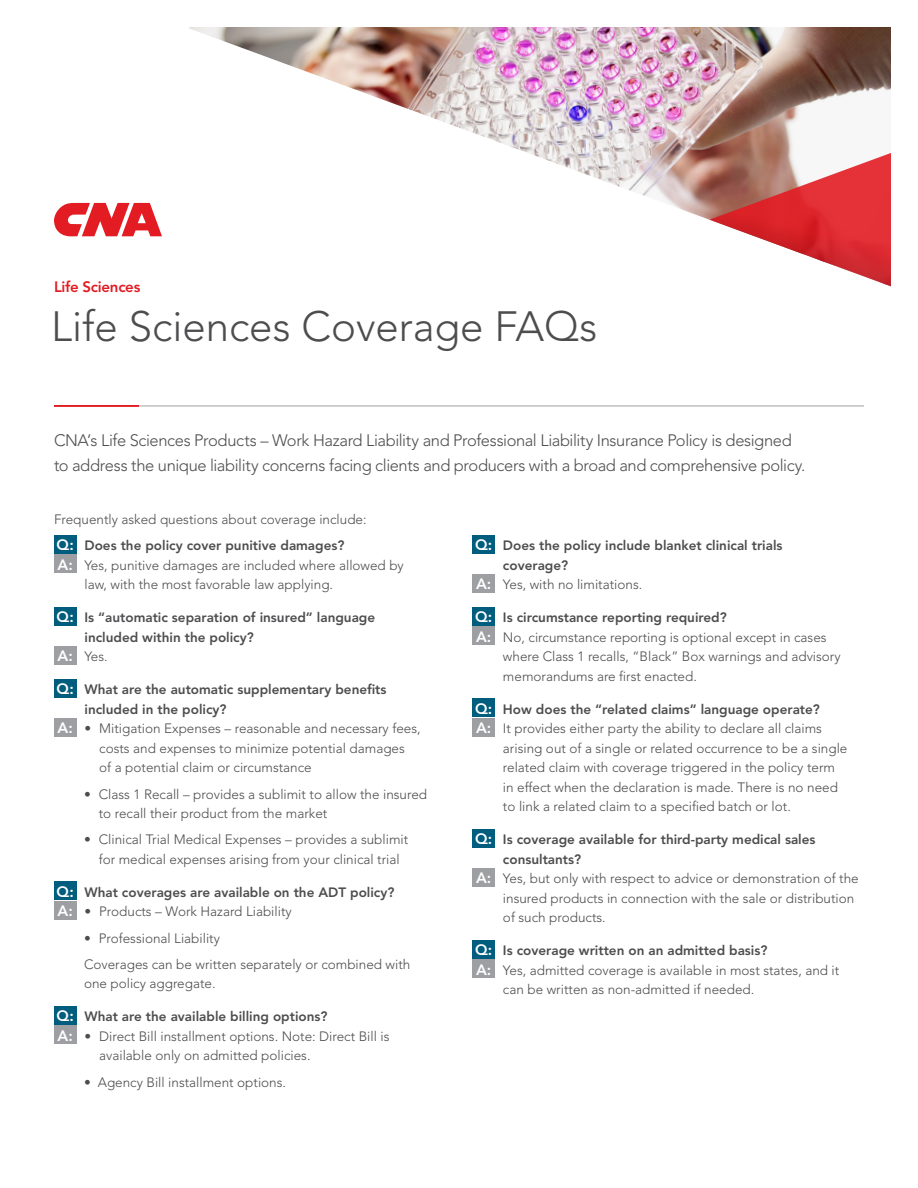
<style>
.page{position:relative;width:918px;height:1188px;background:#fff}
.page>*{position:absolute;margin:0;border:0;box-sizing:border-box;transform-origin:0 0}
.t1{font:300 42px "Avenir LT Std";color:#4d4d4f}
.t2{font:300 16.5px/24.6px "Avenir LT Std";letter-spacing:-.025em;color:#4d4d4f}
.t3{font:800 15px "Avenir LT Std";letter-spacing:-.015em;color:#e31b23}
.t4{font:300 13.5px/19.5px "Avenir LT Std";color:#4d4d4f}
.t5{font:800 13.5px/19.5px "Avenir LT Std";color:#4d4d4f}
.s1{font-weight:800;font-size:15px;color:#fff}
.s2{font-weight:800}
.s3{font-size:15px;color:#fff}
.s4{font-weight:300}
</style>
<div class="page">
<svg style="left:54px;top:203px;width:108px;height:33px"></svg>
<hr style="left:54px;top:406px;width:810px;height:1px;background:#9fa1a4">
<hr style="left:54px;top:405px;width:85px;height:2px;background:#e31b23">
<div style="left:54px;top:535px;width:22px;height:18px;background:#005d7e"></div>
<div style="left:54px;top:555px;width:22px;height:18px;background:#9d9fa2"></div>
<div style="left:54px;top:607px;width:22px;height:18px;background:#005d7e"></div>
<div style="left:54px;top:646px;width:22px;height:18px;background:#9d9fa2"></div>
<div style="left:54px;top:679px;width:22px;height:18px;background:#005d7e"></div>
<div style="left:54px;top:718px;width:22px;height:18px;background:#9d9fa2"></div>
<div style="left:54px;top:882px;width:22px;height:18px;background:#005d7e"></div>
<div style="left:54px;top:901px;width:22px;height:18px;background:#9d9fa2"></div>
<div style="left:54px;top:1006px;width:22px;height:18px;background:#005d7e"></div>
<div style="left:54px;top:1026px;width:22px;height:18px;background:#9d9fa2"></div>
<div style="left:472px;top:535px;width:23px;height:18px;background:#005d7e"></div>
<div style="left:472px;top:574px;width:23px;height:18px;background:#9d9fa2"></div>
<div style="left:472px;top:607px;width:23px;height:18px;background:#005d7e"></div>
<div style="left:472px;top:627px;width:23px;height:18px;background:#9d9fa2"></div>
<div style="left:472px;top:699px;width:23px;height:18px;background:#005d7e"></div>
<div style="left:472px;top:718px;width:23px;height:18px;background:#9d9fa2"></div>
<div style="left:472px;top:829px;width:23px;height:18px;background:#005d7e"></div>
<div style="left:472px;top:868px;width:23px;height:18px;background:#9d9fa2"></div>
<div style="left:472px;top:940px;width:23px;height:18px;background:#005d7e"></div>
<div style="left:472px;top:960px;width:23px;height:18px;background:#9d9fa2"></div>
<img style="left:189px;top:27px;width:702px;height:193px">
<svg style="left:710px;top:153px;width:181px;height:133px"></svg>
<p class="t3" style="left:54px;top:278px;width:88px">Life Sciences</p>
<h1 class="t1" style="left:51px;top:302px;width:548px">Life Sciences Coverage FAQs</h1>
<p class="t2" style="left:54px;top:428px;width:753px">CNA’s Life Sciences Products – Work Hazard Liability and Professional Liability Insurance Policy is designed to address the unique liability concerns facing clients and producers with a broad and comprehensive policy.</p>
<p class="t4" style="left:54px;top:507px;width:314px;line-height:26.2px">Frequently asked questions about coverage include:<br><span class="s1">Q:</span> <span class="s2">Does the policy cover punitive damages?</span></p>
<p class="t4" style="left:84px;top:556px;width:321px;text-indent:-27px"><span class="s1">A:</span> Yes, punitive damages are included where allowed by law, with the most favorable law applying.</p>
<p class="t5" style="left:57px;top:608px;width:320px"><span class="s3">Q:</span> Is “automatic separation of insured” language</p>
<p class="t5" style="left:84px;top:628px;width:171px">included within the policy?</p>
<p class="t4" style="left:58px;top:647px;width:52px"><span class="s1">A:</span> Yes.</p>
<p class="t5" style="left:57px;top:680px;width:331px"><span class="s3">Q:</span> What are the automatic supplementary benefits</p>
<p class="t5" style="left:84px;top:700px;width:144px">included in the policy?</p>
<p class="t4" style="left:58px;top:719px;width:365px"><span class="s1">A:</span> • Mitigation Expenses – reasonable and necessary fees,</p>
<p class="t4" style="left:99px;top:739px;width:307px">costs and expenses to minimize potential damages</p>
<p class="t4" style="left:99px;top:758px;width:214px">of a potential claim or circumstance</p>
<p class="t4" style="left:99px;top:784px;width:330px;text-indent:-15px">• Class 1 Recall – provides a sublimit to allow the insured to recall their product from the market</p>
<p class="t4" style="left:84px;top:830px;width:326px;text-align:center">• Clinical Trial Medical Expenses – provides a sublimit for medical expenses arising from your clinical trial</p>
<p class="t5" style="left:57px;top:883px;width:339px"><span class="s3">Q:</span> What coverages are available on the ADT policy?<br><span class="s3">A:</span> <span class="s4">• Products – Work Hazard Liability</span></p>
<p class="t4" style="left:84px;top:925px;width:328px;line-height:26.2px">• Professional Liability<br>Coverages can be written separately or combined with</p>
<p class="t4" style="left:84px;top:974px;width:133px">one policy aggregate.</p>
<p class="t5" style="left:57px;top:1007px;width:272px"><span class="s3">Q:</span> What are the available billing options?</p>
<p class="t4" style="left:58px;top:1027px;width:333px"><span class="s1">A:</span> • Direct Bill installment options. Note: Direct Bill is</p>
<p class="t4" style="left:99px;top:1046px;width:213px">available only on admitted policies.</p>
<p class="t4" style="left:84px;top:1072px;width:204px">• Agency Bill installment options.</p>
<p class="t5" style="left:475px;top:536px;width:309px"><span class="s3">Q:</span> Does the policy include blanket clinical trials</p>
<p class="t5" style="left:503px;top:556px;width:67px">coverage?</p>
<p class="t4" style="left:476px;top:575px;width:168px"><span class="s1">A:</span> Yes, with no limitations.</p>
<p class="t5" style="left:475px;top:608px;width:253px"><span class="s3">Q:</span> Is circumstance reporting required?</p>
<p class="t4" style="left:476px;top:628px;width:352px"><span class="s1">A:</span> No, circumstance reporting is optional except in cases</p>
<p class="t4" style="left:503px;top:647px;width:339px">where Class 1 recalls, “Black” Box warnings and advisory</p>
<p class="t4" style="left:503px;top:667px;width:195px">memorandums are first enacted.</p>
<p class="t5" style="left:475px;top:700px;width:346px"><span class="s3">Q:</span> How does the “related claims” language operate?</p>
<p class="t4" style="left:476px;top:719px;width:347px"><span class="s1">A:</span> It provides either party the ability to declare all claims</p>
<p class="t4" style="left:503px;top:739px;width:346px">arising out of a single or related occurrence to be a single</p>
<p class="t4" style="left:503px;top:758px;width:334px">related claim with coverage triggered in the policy term</p>
<p class="t4" style="left:503px;top:778px;width:336px">in effect when the declaration is made. There is no need</p>
<p class="t4" style="left:503px;top:797px;width:289px">to link a related claim to a specified batch or lot.</p>
<p class="t5" style="left:475px;top:830px;width:342px"><span class="s3">Q:</span> Is coverage available for third-party medical sales</p>
<p class="t5" style="left:503px;top:850px;width:80px">consultants?</p>
<p class="t4" style="left:476px;top:869px;width:384px"><span class="s1">A:</span> Yes, but only with respect to advice or demonstration of the</p>
<p class="t4" style="left:503px;top:889px;width:353px">insured products in connection with the sale or distribution</p>
<p class="t4" style="left:503px;top:908px;width:104px">of such products.</p>
<p class="t5" style="left:475px;top:941px;width:294px"><span class="s3">Q:</span> Is coverage written on an admitted basis?</p>
<p class="t4" style="left:476px;top:961px;width:365px"><span class="s1">A:</span> Yes, admitted coverage is available in most states, and it</p>
<p class="t4" style="left:503px;top:980px;width:253px">can be written as non-admitted if needed.</p>
</div>
